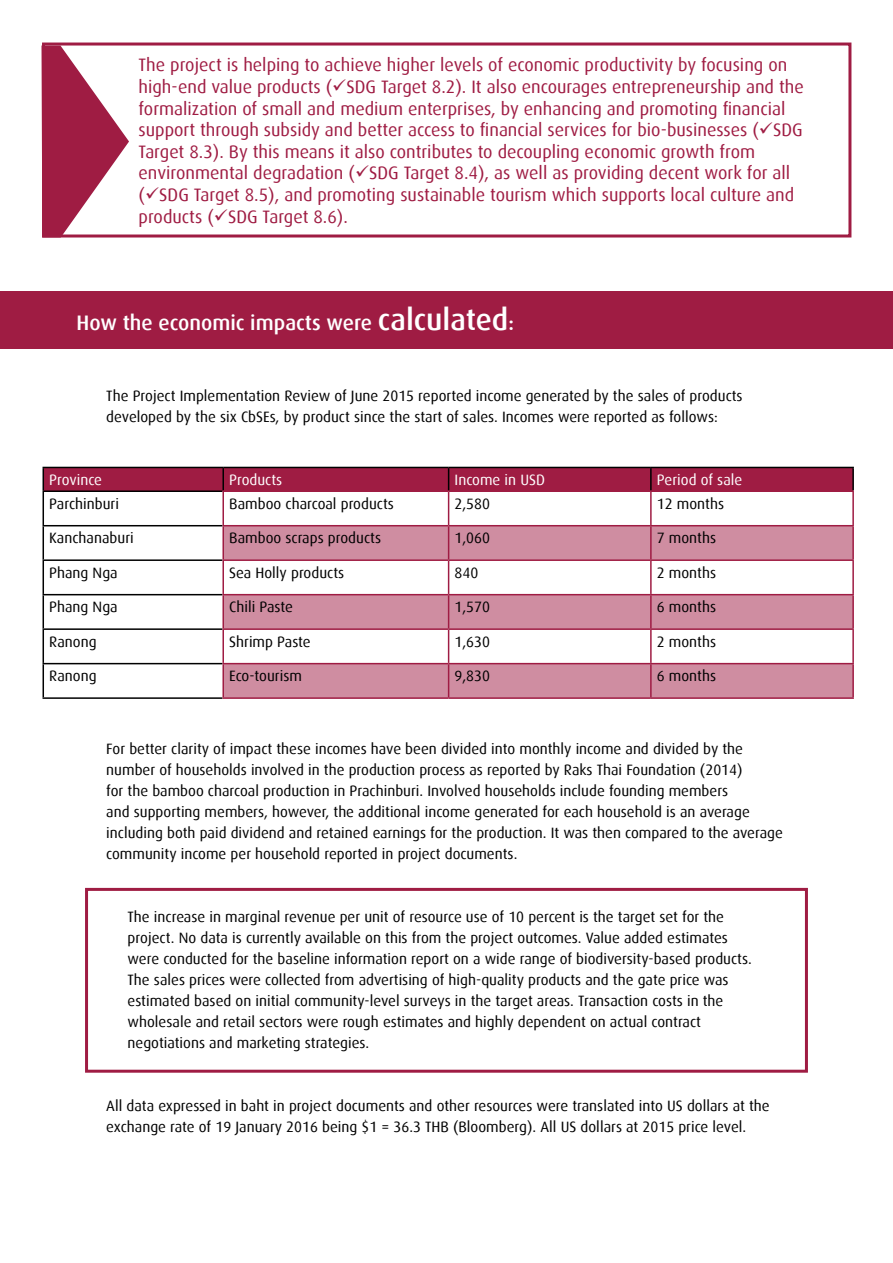
<style>
.page{position:relative;width:893px;height:1263px;background:#fff}
.page>*{position:absolute;margin:0;border:0;box-sizing:border-box;transform-origin:0 0}
.t1{font:500 21px "Dax";color:#fff}
.t2{font:18px/21.6px "Dax";color:#9f1c43}
.t3{font:15px/21px "Dax";color:#000}
.t4{font:15px "Dax";color:#fff}
.s1{font-size:30px}
</style>
<div class="page">
<div style="left:85px;top:888px;width:723px;height:185px;border:3px solid #9f1c43"></div>
<div style="left:0;top:291px;width:893px;height:58px;background:#9f1c43"></div>
<svg style="left:224px;top:526px;width:628px;height:171px;fill:#cf8da1"></svg>
<svg style="left:43px;top:467px;width:809px;height:23px;background:#971a3f"></svg>
<hr style="left:651px;top:467px;width:203px;height:1px;background:#000">
<hr style="left:650px;top:468px;width:2px;height:22px;background:#000">
<hr style="left:852px;top:468px;width:2px;height:22px;background:#000">
<hr style="left:43px;top:490px;width:179px;height:2px;background:#000">
<hr style="left:43px;top:492px;width:1px;height:33px;background:#000">
<hr style="left:43px;top:525px;width:179px;height:1px;background:#000">
<hr style="left:43px;top:526px;width:1px;height:33px;background:#000">
<hr style="left:43px;top:559px;width:179px;height:2px;background:#000">
<hr style="left:43px;top:561px;width:1px;height:33px;background:#000">
<hr style="left:43px;top:594px;width:179px;height:1px;background:#000">
<hr style="left:43px;top:595px;width:1px;height:33px;background:#000">
<hr style="left:43px;top:628px;width:179px;height:2px;background:#000">
<hr style="left:43px;top:630px;width:1px;height:33px;background:#000">
<hr style="left:43px;top:663px;width:179px;height:1px;background:#000">
<hr style="left:43px;top:664px;width:1px;height:33px;background:#000">
<hr style="left:43px;top:697px;width:179px;height:2px;background:#000">
<hr style="left:222px;top:490px;width:227px;height:2px;background:#9f1c43">
<hr style="left:222px;top:492px;width:2px;height:33px;background:#9f1c43">
<hr style="left:449px;top:490px;width:202px;height:2px;background:#9f1c43">
<hr style="left:448px;top:492px;width:1px;height:33px;background:#9f1c43">
<hr style="left:651px;top:490px;width:203px;height:2px;background:#9f1c43">
<hr style="left:650px;top:492px;width:2px;height:33px;background:#9f1c43">
<hr style="left:852px;top:492px;width:2px;height:33px;background:#9f1c43">
<hr style="left:222px;top:525px;width:227px;height:1px;background:#9f1c43">
<hr style="left:222px;top:526px;width:2px;height:33px;background:#9f1c43">
<hr style="left:449px;top:525px;width:202px;height:1px;background:#9f1c43">
<hr style="left:448px;top:526px;width:1px;height:33px;background:#9f1c43">
<hr style="left:651px;top:525px;width:203px;height:1px;background:#9f1c43">
<hr style="left:650px;top:526px;width:2px;height:33px;background:#9f1c43">
<hr style="left:852px;top:526px;width:2px;height:33px;background:#9f1c43">
<hr style="left:222px;top:559px;width:227px;height:2px;background:#9f1c43">
<hr style="left:222px;top:561px;width:2px;height:33px;background:#9f1c43">
<hr style="left:449px;top:559px;width:202px;height:2px;background:#9f1c43">
<hr style="left:448px;top:561px;width:1px;height:33px;background:#9f1c43">
<hr style="left:651px;top:559px;width:203px;height:2px;background:#9f1c43">
<hr style="left:650px;top:561px;width:2px;height:33px;background:#9f1c43">
<hr style="left:852px;top:561px;width:2px;height:33px;background:#9f1c43">
<hr style="left:222px;top:594px;width:227px;height:1px;background:#9f1c43">
<hr style="left:222px;top:595px;width:2px;height:33px;background:#9f1c43">
<hr style="left:449px;top:594px;width:202px;height:1px;background:#9f1c43">
<hr style="left:448px;top:595px;width:1px;height:33px;background:#9f1c43">
<hr style="left:651px;top:594px;width:203px;height:1px;background:#9f1c43">
<hr style="left:650px;top:595px;width:2px;height:33px;background:#9f1c43">
<hr style="left:852px;top:595px;width:2px;height:33px;background:#9f1c43">
<hr style="left:222px;top:628px;width:227px;height:2px;background:#9f1c43">
<hr style="left:222px;top:630px;width:2px;height:33px;background:#9f1c43">
<hr style="left:449px;top:628px;width:202px;height:2px;background:#9f1c43">
<hr style="left:448px;top:630px;width:1px;height:33px;background:#9f1c43">
<hr style="left:651px;top:628px;width:203px;height:2px;background:#9f1c43">
<hr style="left:650px;top:630px;width:2px;height:33px;background:#9f1c43">
<hr style="left:852px;top:630px;width:2px;height:33px;background:#9f1c43">
<hr style="left:222px;top:663px;width:227px;height:1px;background:#9f1c43">
<hr style="left:222px;top:664px;width:2px;height:33px;background:#9f1c43">
<hr style="left:449px;top:663px;width:202px;height:1px;background:#9f1c43">
<hr style="left:448px;top:664px;width:1px;height:33px;background:#9f1c43">
<hr style="left:651px;top:663px;width:203px;height:1px;background:#9f1c43">
<hr style="left:650px;top:664px;width:2px;height:33px;background:#9f1c43">
<hr style="left:852px;top:664px;width:2px;height:33px;background:#9f1c43">
<hr style="left:222px;top:697px;width:227px;height:2px;background:#9f1c43">
<hr style="left:449px;top:697px;width:202px;height:2px;background:#9f1c43">
<hr style="left:651px;top:697px;width:203px;height:2px;background:#9f1c43">
<div style="left:42px;top:43px;width:809px;height:194px;border:3px solid #9f1c43"></div>
<svg style="left:42px;top:46px;width:87px;height:191px"></svg>
<p class="t2" style="left:139px;top:55px;width:667px">The project is helping to achieve higher levels of economic productivity by focusing on high-end value products (✓SDG Target 8.2). It also encourages entrepreneurship and the formalization of small and medium enterprises, by enhancing and promoting financial support through subsidy and better access to financial services for bio-businesses (✓SDG Target 8.3). By this means it also contributes to decoupling economic growth from environmental degradation (✓SDG Target 8.4), as well as providing decent work for all (✓SDG Target 8.5), and promoting sustainable tourism which supports local culture and products (✓SDG Target 8.6).</p>
<h1 class="t1" style="left:77px;top:311px;width:439px">How the economic impacts were <span class="s1">calculated</span>:</h1>
<p class="t3" style="left:106px;top:385px;width:638px">The Project Implementation Review of June 2015 reported income generated by the sales of products developed by the six CbSEs, by product since the start of sales. Incomes were reported as follows:</p>
<p class="t4" style="left:49px;top:472px;width:54px">Province</p>
<p class="t4" style="left:229px;top:472px;width:55px">Products</p>
<p class="t4" style="left:455px;top:472px;width:92px">Income in USD</p>
<p class="t4" style="left:657px;top:472px;width:87px">Period of sale</p>
<p class="t3" style="left:49px;top:493px;width:71px">Parchinburi</p>
<p class="t3" style="left:229px;top:493px;width:166px">Bamboo charcoal products</p>
<p class="t3" style="left:455px;top:493px;width:37px">2,580</p>
<p class="t3" style="left:657px;top:493px;width:69px">12 months</p>
<p class="t3" style="left:49px;top:528px;width:86px">Kanchanaburi</p>
<p class="t3" style="left:229px;top:528px;width:153px">Bamboo scraps products</p>
<p class="t3" style="left:455px;top:528px;width:37px">1,060</p>
<p class="t3" style="left:657px;top:528px;width:61px">7 months</p>
<p class="t3" style="left:49px;top:562px;width:70px">Phang Nga</p>
<p class="t3" style="left:229px;top:562px;width:116px">Sea Holly products</p>
<p class="t3" style="left:455px;top:562px;width:25px">840</p>
<p class="t3" style="left:657px;top:562px;width:61px">2 months</p>
<p class="t3" style="left:49px;top:597px;width:70px">Phang Nga</p>
<p class="t3" style="left:229px;top:597px;width:65px">Chili Paste</p>
<p class="t3" style="left:455px;top:597px;width:37px">1,570</p>
<p class="t3" style="left:657px;top:597px;width:61px">6 months</p>
<p class="t3" style="left:49px;top:631px;width:49px">Ranong</p>
<p class="t3" style="left:229px;top:631px;width:83px">Shrimp Paste</p>
<p class="t3" style="left:455px;top:631px;width:37px">1,630</p>
<p class="t3" style="left:657px;top:631px;width:61px">2 months</p>
<p class="t3" style="left:49px;top:666px;width:49px">Ranong</p>
<p class="t3" style="left:229px;top:666px;width:74px">Eco-tourism</p>
<p class="t3" style="left:455px;top:666px;width:37px">9,830</p>
<p class="t3" style="left:657px;top:666px;width:61px">6 months</p>
<p class="t3" style="left:106px;top:738px;width:678px">For better clarity of impact these incomes have been divided into monthly income and divided by the number of households involved in the production process as reported by Raks Thai Foundation (2014)<br>for the bamboo charcoal production in Prachinburi. Involved households include founding members<br>and supporting members, however, the additional income generated for each household is an average including both paid dividend and retained earnings for the production. It was then compared to the average community income per household reported in project documents.</p>
<p class="t3" style="left:128px;top:906px;width:626px">The increase in marginal revenue per unit of resource use of 10 percent is the target set for the project. No data is currently available on this from the project outcomes. Value added estimates were conducted for the baseline information report on a wide range of biodiversity-based products.<br>The sales prices were collected from advertising of high-quality products and the gate price was estimated based on initial community-level surveys in the target areas. Transaction costs in the wholesale and retail sectors were rough estimates and highly dependent on actual contract negotiations and marketing strategies.</p>
<p class="t3" style="left:106px;top:1095px;width:665px">All data expressed in baht in project documents and other resources were translated into US dollars at the exchange rate of 19 January 2016 being $1 = 36.3 THB (Bloomberg). All US dollars at 2015 price level.</p>
</div>
